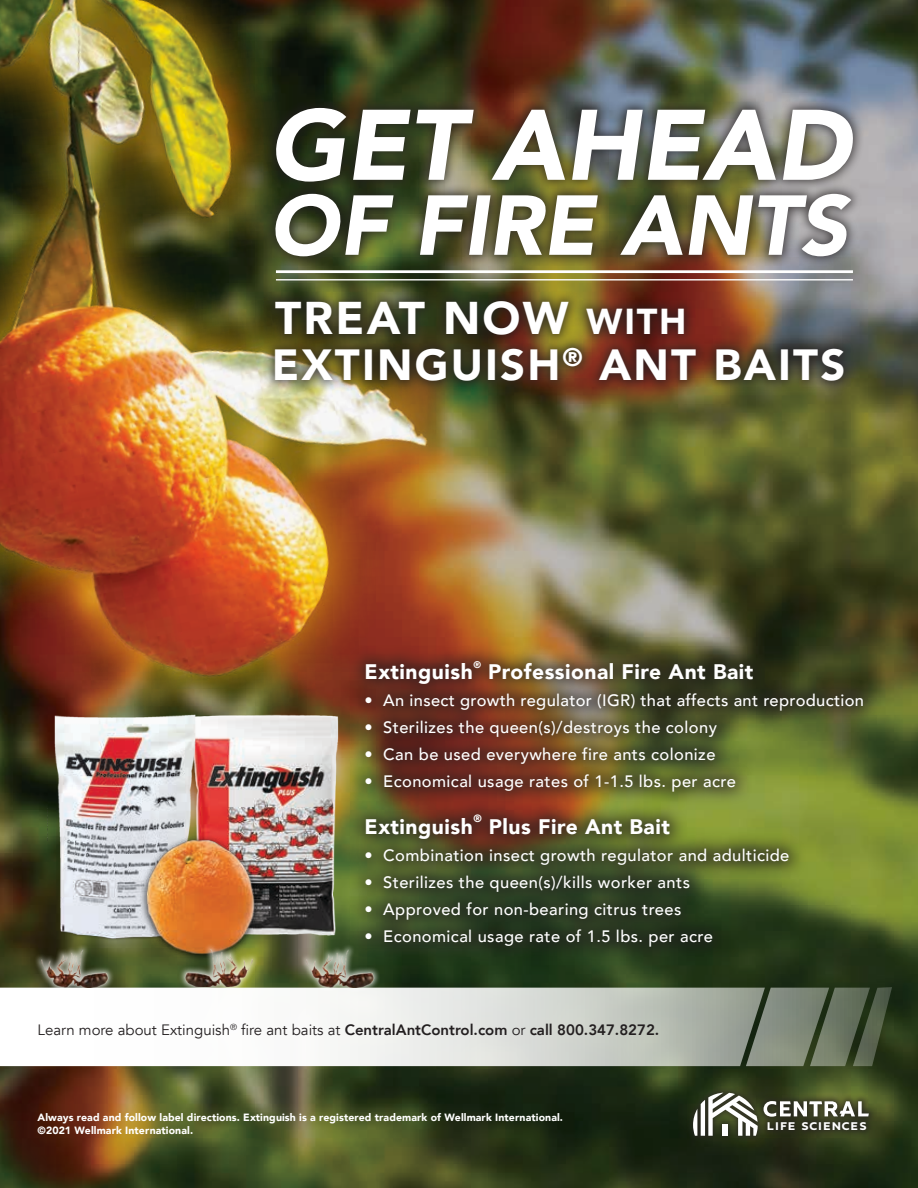
<style>
.page{position:relative;width:918px;height:1188px;background:#fff}
.page>*{position:absolute;margin:0;border:0;box-sizing:border-box;transform-origin:0 0}
.t1{font:italic 900 99px "Avenir";color:#fff}
.t2{font:italic 900 84px "Avenir";color:#fff}
.t3{font:900 45.75px "Avenir";letter-spacing:.05em;color:#fff}
.t4{font:900 43.5px "Avenir";letter-spacing:.05em;color:#fff}
.t5{font:900 21px "Avenir";letter-spacing:.025em;color:#fff}
.t6{font:500 16.5px "Avenir";letter-spacing:.025em;color:#fff}
.t7{font:15px "Avenir";color:#231f20}
.t8{font:700 11.7px "Fieldwork Hum";letter-spacing:.13em;color:#fff}
.t9{font:900 10.5px/13.5px "Avenir";letter-spacing:.01em;color:#fff}
.t10{font:900 9.6px "Avenir";color:#fff}
.s1{font-size:36px}
.s2{font-weight:800}
</style>
<div class="page">
<img style="left:0;top:0;width:918px;height:1188px">
<img style="left:0;top:0;width:450px;height:759px">
<svg style="left:0;top:987px;width:892px;height:79px"></svg>
<img style="left:175px;top:705px;width:172px;height:243px">
<img style="left:47px;top:708px;width:165px;height:241px">
<img style="left:134px;top:827px;width:135px;height:141px">
<div style="left:300px;top:943px;width:81px;height:51px;background:#fff;opacity:.75"></div>
<img style="left:303px;top:950px;width:85px;height:37px">
<div style="left:347px;top:642px;width:534px;height:323px;background:#231f20;opacity:.75"></div>
<div style="left:35px;top:943px;width:80px;height:51px;background:#fff;opacity:.75"></div>
<img style="left:38px;top:950px;width:85px;height:37px">
<div style="left:178px;top:943px;width:81px;height:51px;background:#fff;opacity:.75"></div>
<img style="left:170px;top:950px;width:86px;height:37px">
<div style="left:263px;top:96px;width:602px;height:297px;background:#231f20;opacity:.75"></div>
<hr style="left:276px;top:279px;width:577px;height:1px;background:#fff">
<hr style="left:276px;top:270px;width:577px;height:3px;background:#fff">
<div style="left:686px;top:1086px;width:190px;height:57px;background:#231f20;opacity:.7"></div>
<svg style="left:764px;top:1101px;width:105px;height:16px"></svg>
<svg style="left:693px;top:1093px;width:65px;height:43px"></svg>
<div style="left:723px;top:1124px;width:5px;height:12px;background:#fff"></div>
<h1 class="t1" style="left:268px;top:64px;width:584px">GET AHEAD</h1>
<h2 class="t2" style="left:269px;top:156px;width:580px">OF FIRE ANTS</h2>
<h3 class="t3" style="left:275px;top:279px;width:413px">TREAT NOW <span class="s1">WITH</span></h3>
<h3 class="t4" style="left:272px;top:328px;width:575px">EXTINGUISH<sup>®</sup> ANT BAITS</h3>
<p class="t5" style="left:365px;top:654px;width:110px">Extinguish</p>
<p class="t10" style="left:473px;top:656px;width:9px">®</p>
<p class="t5" style="left:488px;top:654px;width:267px">Professional Fire Ant Bait</p>
<p class="t6" style="left:365px;top:686px;width:501px">• An insect growth regulator (IGR) that affects ant reproduction</p>
<p class="t6" style="left:365px;top:713px;width:354px">• Sterilizes the queen(s)/destroys the colony</p>
<p class="t6" style="left:365px;top:740px;width:352px">• Can be used everywhere fire ants colonize</p>
<p class="t6" style="left:365px;top:767px;width:373px">• Economical usage rates of 1-1.5 lbs. per acre</p>
<p class="t5" style="left:365px;top:809px;width:110px">Extinguish</p>
<p class="t9" style="left:473px;top:812px;width:10px">®</p>
<p class="t5" style="left:489px;top:809px;width:183px">Plus Fire Ant Bait</p>
<p class="t6" style="left:365px;top:841px;width:426px">• Combination insect growth regulator and adulticide</p>
<p class="t6" style="left:365px;top:868px;width:327px">• Sterilizes the queen(s)/kills worker ants</p>
<p class="t6" style="left:365px;top:895px;width:318px">• Approved for non-bearing citrus trees</p>
<p class="t6" style="left:365px;top:922px;width:350px">• Economical usage rate of 1.5 lbs. per acre</p>
<p class="t7" style="left:38px;top:1021px;width:623px">Learn more about Extinguish<sup>®</sup> fire ant baits at <span class="s2">CentralAntControl.com</span> or <span class="s2">call 800.347.8272.</span></p>
<p class="t9" style="left:38px;top:1110px;width:527px">Always read and follow label directions. Extinguish is a registered trademark of Wellmark International. ©2021 Wellmark International.</p>
<p class="t8" style="left:767px;top:1117px;width:101px">LIFE SCIENCES</p>
</div>
